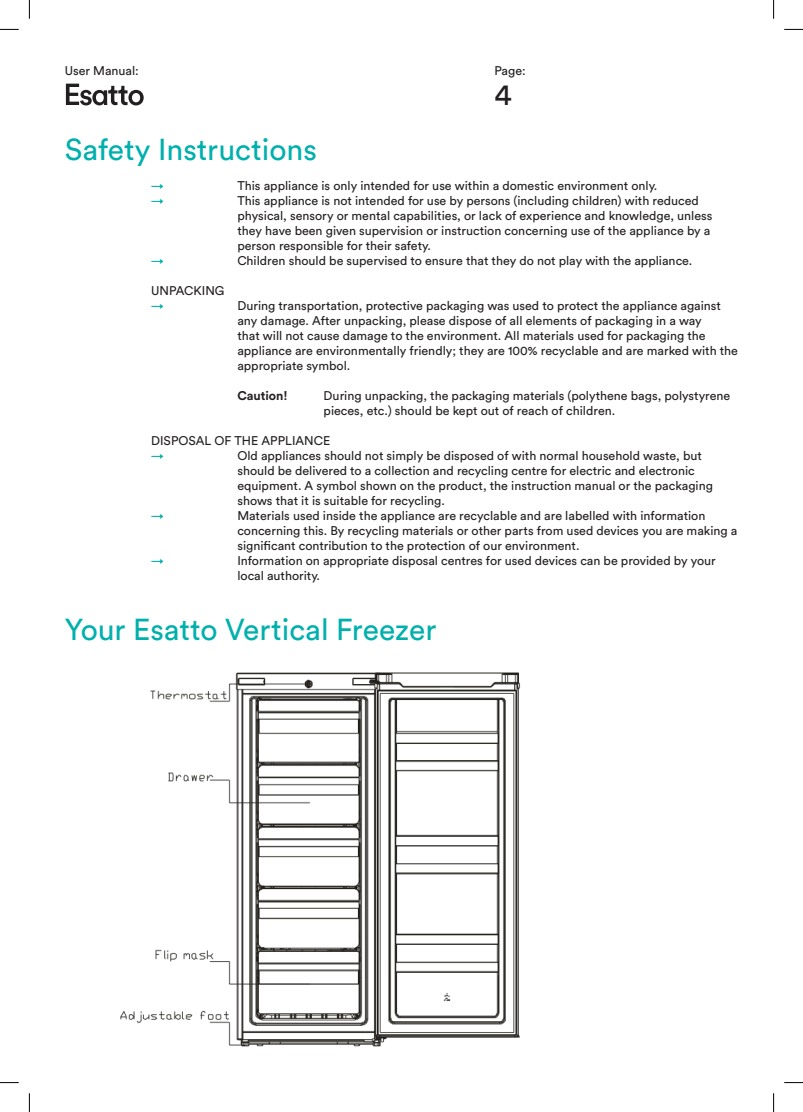
<style>
.page{position:relative;width:803px;height:1112px;background:#fff}
.page>*{position:absolute;margin:0;border:0;box-sizing:border-box;transform-origin:0 0}
.t1{font:30px "Circular Std";color:#00b0ad}
.t2{font:30px "Circular Std";color:#231f20}
.t3{font:12.5px/15px "Circular Std";color:#231f20}
.t4{font:700 12.5px "Circular Std";color:#231f20}
.t5{font:12.5px "Circular Std";color:#00b0ad}
</style>
<div class="page">
<svg style="left:66px;top:84px;width:78px;height:21px"></svg>
<img style="left:120px;top:672px;width:401px;height:375px">
<svg style="left:0;top:29px;width:19px;height:1px"></svg>
<svg style="left:784px;top:29px;width:19px;height:1px"></svg>
<svg style="left:0;top:1082px;width:19px;height:1px"></svg>
<svg style="left:784px;top:1082px;width:19px;height:1px"></svg>
<svg style="left:29px;top:0;width:1px;height:19px"></svg>
<svg style="left:29px;top:1093px;width:1px;height:18px"></svg>
<svg style="left:773px;top:0;width:1px;height:19px"></svg>
<svg style="left:773px;top:1093px;width:1px;height:18px"></svg>
<p class="t3" style="left:65px;top:63px;width:76px">User Manual:</p>
<p class="t3" style="left:494px;top:63px;width:33px">Page:</p>
<h1 class="t2" style="left:494px;top:76px;width:19px">4</h1>
<h1 class="t1" style="left:65px;top:131px;width:254px">Safety Instructions</h1>
<p class="t5" style="left:151px;top:178px;width:14px">→</p>
<p class="t3" style="left:237px;top:178px;width:421px">This appliance is only intended for use within a domestic environment only.</p>
<p class="t5" style="left:151px;top:193px;width:14px">→</p>
<p class="t3" style="left:237px;top:193px;width:477px">This appliance is not intended for use by persons (including children) with reduced physical, sensory or mental capabilities, or lack of experience and knowledge, unless they have been given supervision or instruction concerning use of the appliance by a person responsible for their safety.</p>
<p class="t5" style="left:151px;top:253px;width:14px">→</p>
<p class="t3" style="left:237px;top:253px;width:456px">Children should be supervised to ensure that they do not play with the appliance.</p>
<p class="t3" style="left:151px;top:283px;width:75px">UNPACKING</p>
<p class="t5" style="left:151px;top:298px;width:14px">→</p>
<p class="t3" style="left:237px;top:298px;width:502px">During transportation, protective packaging was used to protect the appliance against any damage. After unpacking, please dispose of all elements of packaging in a way<br>that will not cause damage to the environment. All materials used for packaging the appliance are environmentally friendly; they are 100% recyclable and are marked with the appropriate symbol.</p>
<p class="t4" style="left:237px;top:387px;width:52px">Caution!</p>
<p class="t3" style="left:324px;top:388px;width:408px">During unpacking, the packaging materials (polythene bags, polystyrene pieces, etc.) should be kept out of reach of children.</p>
<p class="t3" style="left:151px;top:433px;width:181px">DISPOSAL OF THE APPLIANCE</p>
<p class="t5" style="left:151px;top:448px;width:14px">→</p>
<p class="t3" style="left:237px;top:448px;width:477px">Old appliances should not simply be disposed of with normal household waste, but should be delivered to a collection and recycling centre for electric and electronic equipment. A symbol shown on the product, the instruction manual or the packaging shows that it is suitable for recycling.</p>
<p class="t5" style="left:151px;top:508px;width:14px">→</p>
<p class="t3" style="left:237px;top:508px;width:502px">Materials used inside the appliance are recyclable and are labelled with information concerning this. By recycling materials or other parts from used devices you are making a significant contribution to the protection of our environment.</p>
<p class="t5" style="left:151px;top:553px;width:14px">→</p>
<p class="t3" style="left:237px;top:553px;width:480px">Information on appropriate disposal centres for used devices can be provided by your local authority.</p>
<h1 class="t1" style="left:65px;top:611px;width:373px">Your Esatto Vertical Freezer</h1>
</div>
